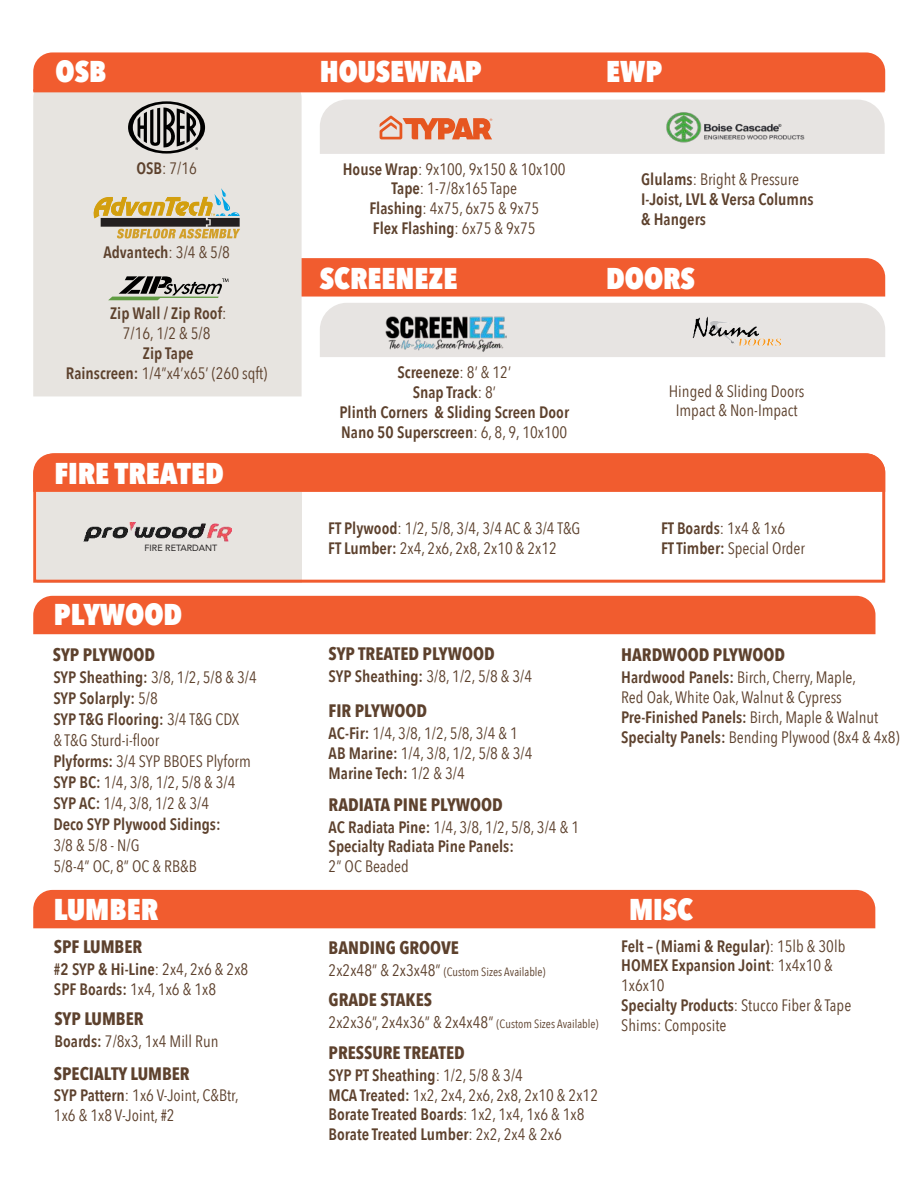
<style>
.page{position:relative;width:918px;height:1188px;background:#fff}
.page>*{position:absolute;margin:0;border:0;box-sizing:border-box;transform-origin:0 0}
.t1{font:800 30px "Avenir Next Condensed";color:#fff}
.t2{font:700 18px "Avenir Next Condensed";color:#5d412d}
.t3{font:16.5px/19.8px "Avenir Next Condensed";color:#5d412d}
.t4{font:600 16.5px/19.8px "Avenir Next Condensed";color:#5d412d}
.t5{font:12px "Avenir Next Condensed";color:#5d412d}
.t6{font:9px "Avenir";color:#221f1f}
.s1{font-weight:600}
.s2{font-weight:400}
.s3{font-size:16.5px}
.s4{font-size:12px}
</style>
<div class="page">
<div style="left:302px;top:258px;width:583px;height:39px;background:#f15c2f"></div>
<div style="left:33px;top:92px;width:269px;height:304px;background:#e7e4e0"></div>
<div style="left:320px;top:303px;width:565px;height:54px;background:#e7e4e2"></div>
<hr style="left:33px;top:89px;width:852px;height:3px;background:#f15c2f">
<div style="left:33px;top:596px;width:842px;height:38px;background:#f15c2f"></div>
<div style="left:33px;top:890px;width:842px;height:38px;background:#f15c2f"></div>
<div style="left:33px;top:52px;width:852px;height:39px;background:#f15c2f"></div>
<img style="left:385px;top:313px;width:122px;height:39px">
<svg style="left:108px;top:276px;width:120px;height:24px"></svg>
<img style="left:687px;top:313px;width:100px;height:39px">
<svg style="left:93px;top:188px;width:147px;height:51px"></svg>
<svg style="left:128px;top:101px;width:77px;height:53px"></svg>
<svg style="left:33px;top:453px;width:853px;height:130px"></svg>
<svg style="left:320px;top:100px;width:565px;height:54px"></svg>
<h1 class="t1" style="left:56px;top:54px;width:52px">OSB</h1>
<p class="t3" style="left:136px;top:160px;width:62px"><span class="s1">OSB</span>: 7/16</p>
<p class="t4" style="left:103px;top:244px;width:128px">Advantech<span class="s2">: 3/4 &amp; 5/8</span></p>
<p class="t4" style="left:110px;top:305px;width:118px;text-align:center">Zip Wall / Zip Roof<span class="s2">:<br>7/16, 1/2 &amp; 5/8</span></p>
<p class="t3" style="left:66px;top:345px;width:203px;text-align:center"><span class="s1">Zip Tape<br>Rainscreen:</span> 1/4”x4’x65’ (260 sqft)</p>
<h1 class="t1" style="left:55px;top:457px;width:171px">FIRE TREATED</h1>
<p class="t6" style="left:145px;top:543px;width:74px">FIRE RETARDANT</p>
<h1 class="t1" style="left:54px;top:598px;width:130px">PLYWOOD</h1>
<p class="t2" style="left:53px;top:644px;width:104px">SYP PLYWOOD</p>
<p class="t3" style="left:53px;top:668px;width:205px;line-height:21px"><span class="s1">SYP Sheathing:</span> 3/8, 1/2, 5/8 &amp; 3/4<br><span class="s1">SYP Solarply:</span> 5/8<br><span class="s1">SYP T&amp;G Flooring:</span> 3/4 T&amp;G CDX<br>&amp; T&amp;G Sturd-i-floor<br><span class="s1">Plyforms:</span> 3/4 SYP BBOES Plyform<br><span class="s1">SYP BC:</span> 1/4, 3/8, 1/2, 5/8 &amp; 3/4<br><span class="s1">SYP AC:</span> 1/4, 3/8, 1/2 &amp; 3/4<br><span class="s1">Deco SYP Plywood Sidings:</span></p>
<p class="t3" style="left:53px;top:836px;width:145px;line-height:21px">3/8 &amp; 5/8 - N/G<br>5/8-4” OC, 8” OC &amp; RB&amp;B</p>
<h1 class="t1" style="left:54px;top:892px;width:106px">LUMBER</h1>
<p class="t2" style="left:54px;top:936px;width:90px">SPF LUMBER</p>
<p class="t4" style="left:54px;top:961px;width:196px">#2 SYP &amp; Hi-Line<span class="s2">: 2x4, 2x6 &amp; 2x8<br></span>SPF Boards: <span class="s2">1x4, 1x6 &amp; 1x8</span></p>
<p class="t2" style="left:55px;top:1009px;width:91px">SYP LUMBER</p>
<p class="t3" style="left:55px;top:1033px;width:166px"><span class="s1">Boards:</span> 7/8x3, 1x4 Mill Run</p>
<p class="t3" style="left:54px;top:1087px;width:186px"><span class="s1">SYP Pattern</span>: 1x6 V-Joint, C&amp;Btr,<br>1x6 &amp; 1x8 V-Joint, #2</p>
<p class="t2" style="left:54px;top:1063px;width:137px">SPECIALTY LUMBER</p>
<h1 class="t1" style="left:320px;top:54px;width:164px">HOUSEWRAP</h1>
<p class="t3" style="left:343px;top:160px;width:224px;text-align:center"><span class="s1">House Wrap</span>: 9x100, 9x150 &amp; 10x100<br><span class="s1">Tape</span>: 1-7/8x165 Tape<br><span class="s1">Flashing</span>: 4x75, 6x75 &amp; 9x75<br><span class="s1">Flex Flashing</span>: 6x75 &amp; 9x75</p>
<h1 class="t1" style="left:320px;top:261px;width:139px">SCREENEZE</h1>
<p class="t4" style="left:339px;top:364px;width:231px;text-align:center">Screeneze<span class="s2">: 8’ &amp; 12’<br></span>Snap Track<span class="s2">: 8’<br></span>Plinth Corners &amp; Sliding Screen Door<br>Nano 50 Superscreen<span class="s2">: 6, 8, 9, 10x100</span></p>
<h1 class="t1" style="left:606px;top:54px;width:58px">EWP</h1>
<p class="t4" style="left:641px;top:171px;width:174px">Glulams<span class="s2">: Bright &amp; Pressure<br></span>I-Joist, LVL &amp; Versa Columns &amp; Hangers</p>
<h1 class="t1" style="left:606px;top:261px;width:90px">DOORS</h1>
<p class="t3" style="left:669px;top:382px;width:137px;text-align:center">Hinged &amp; Sliding Doors<br>Impact &amp; Non-Impact</p>
<p class="t3" style="left:328px;top:520px;width:254px"><span class="s1">FT Plywood</span>: 1/2, 5/8, 3/4, 3/4 AC &amp; 3/4 T&amp;G<br><span class="s1">FT Lumber:</span> 2x4, 2x6, 2x8, 2x10 &amp; 2x12</p>
<p class="t3" style="left:661px;top:520px;width:146px"><span class="s1">FT Boards</span>: 1x4 &amp; 1x6<br><span class="s1">FT Timber:</span> Special Order</p>
<p class="t2" style="left:329px;top:643px;width:168px">SYP TREATED PLYWOOD</p>
<p class="t3" style="left:329px;top:668px;width:205px"><span class="s1">SYP Sheathing:</span> 3/8, 1/2, 5/8 &amp; 3/4</p>
<p class="t2" style="left:329px;top:700px;width:100px">FIR PLYWOOD</p>
<p class="t3" style="left:329px;top:725px;width:205px"><span class="s1">AC-Fir:</span> 1/4, 3/8, 1/2, 5/8, 3/4 &amp; 1<br><span class="s1">AB Marine:</span> 1/4, 3/8, 1/2, 5/8 &amp; 3/4<br><span class="s1">Marine Tech:</span> 1/2 &amp; 3/4</p>
<p class="t2" style="left:329px;top:794px;width:176px">RADIATA PINE PLYWOOD</p>
<p class="t4" style="left:329px;top:818px;width:252px">AC Radiata Pine: <span class="s2">1/4, 3/8, 1/2, 5/8, 3/4 &amp; 1<br></span>Specialty Radiata Pine Panels:</p>
<p class="t3" style="left:329px;top:858px;width:82px">2” OC Beaded</p>
<p class="t2" style="left:329px;top:937px;width:132px">BANDING GROOVE</p>
<p class="t5" style="left:329px;top:967px;width:218px"><span class="s3">2x2x48” &amp; 2x3x48”</span> (Custom Sizes Available)</p>
<p class="t2" style="left:329px;top:989px;width:105px">GRADE STAKES</p>
<p class="t3" style="left:329px;top:1014px;width:271px">2x2x36”, 2x4x36” &amp; 2x4x48” <span class="s4">(Custom Sizes Available)</span></p>
<p class="t2" style="left:329px;top:1042px;width:138px">PRESSURE TREATED</p>
<p class="t3" style="left:329px;top:1067px;width:271px"><span class="s1">SYP PT Sheathing</span>: 1/2, 5/8 &amp; 3/4<br><span class="s1">MCA Treated:</span> 1x2, 2x4, 2x6, 2x8, 2x10 &amp; 2x12<br><span class="s1">Borate Treated Boards</span>: 1x2, 1x4, 1x6 &amp; 1x8<br><span class="s1">Borate Treated Lumber</span>: 2x2, 2x4 &amp; 2x6</p>
<p class="t2" style="left:621px;top:644px;width:165px">HARDWOOD PLYWOOD</p>
<p class="t3" style="left:621px;top:669px;width:280px"><span class="s1">Hardwood Panels:</span> Birch, Cherry, Maple,<br>Red Oak, White Oak, Walnut &amp; Cypress <span class="s1">Pre-Finished Panels:</span> Birch, Maple &amp; Walnut <span class="s1">Specialty Panels:</span> Bending Plywood (8x4 &amp; 4x8)</p>
<h1 class="t1" style="left:629px;top:892px;width:66px">MISC</h1>
<p class="t4" style="left:621px;top:937px;width:232px">Felt – (Miami &amp; Regular)<span class="s2">: 15lb &amp; 30lb<br></span>HOMEX Expansion Joint<span class="s2">: 1x4x10 &amp;<br>1x6x10<br></span>Specialty Products<span class="s2">: Stucco Fiber &amp; Tape<br>Shims: Composite</span></p>
</div>
